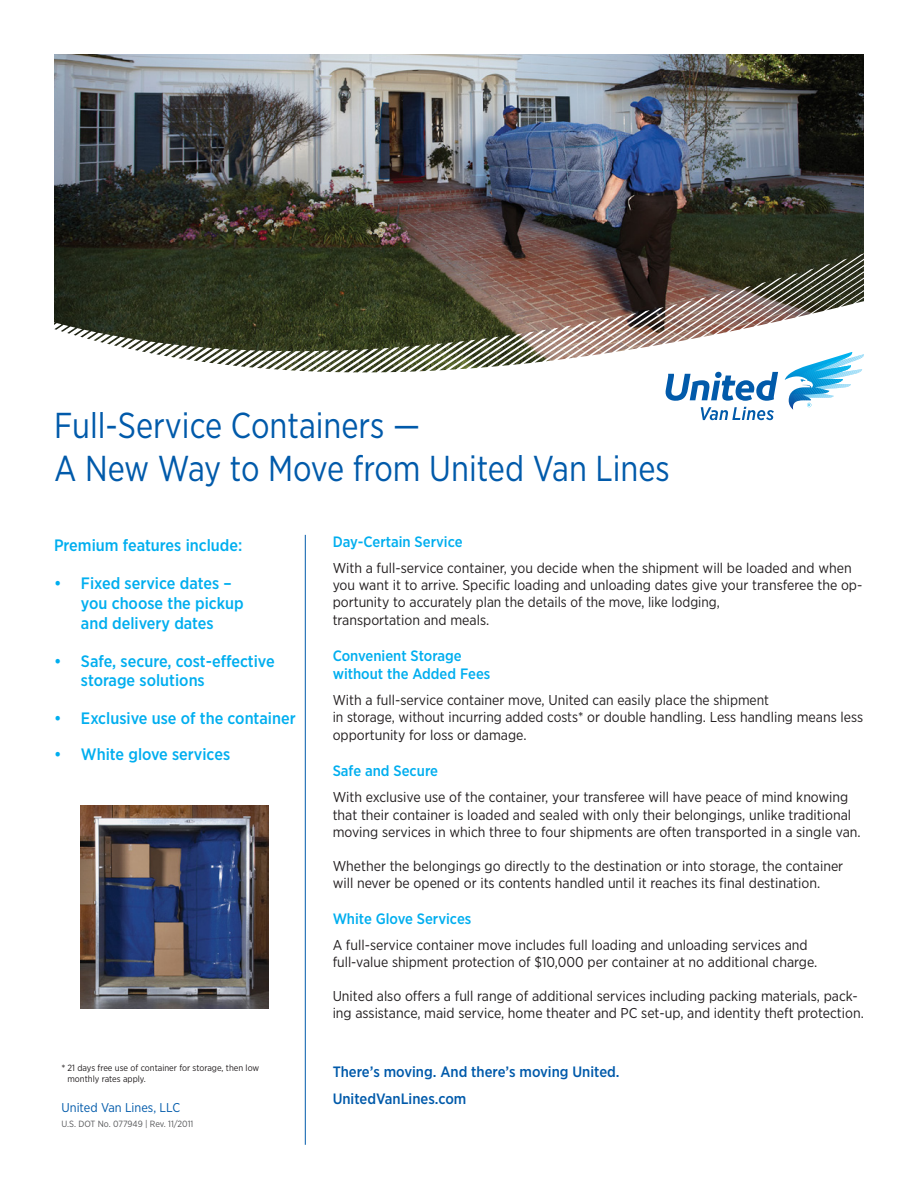
<style>
.page{position:relative;width:918px;height:1188px;background:#fff}
.page>*{position:absolute;margin:0;border:0;box-sizing:border-box;transform-origin:0 0}
.t1{font:36px "Gotham Narrow";color:#015aaa;scale:.93 1}
.t2{font:500 16.5px/19.8px "Gotham Narrow";color:#00aeef}
.t3{font:500 15px/18px "Gotham Narrow";color:#00aeef}
.t4{font:500 15px "Gotham Narrow";color:#015aaa}
.t5{font:14.25px/17.1px "Gotham Narrow";color:#231f20}
.t6{font:12.75px "Gotham Narrow";color:#015aaa}
.t7{font:9px/10.8px "Gotham Narrow";color:#231f20}
.t8{font:9px "Gotham Narrow";letter-spacing:-.005em;color:#57585a}
.s1{font-size:10.5px}
</style>
<div class="page">
<img style="left:54px;top:54px;width:809px;height:198px">
<img style="left:80px;top:805px;width:188px;height:203px">
<svg style="left:54px;top:252px;width:810px;height:169px"></svg>
<svg style="left:665px;top:372px;width:113px;height:29px"></svg>
<svg style="left:785px;top:352px;width:79px;height:58px"></svg>
<svg style="left:701px;top:407px;width:73px;height:13px"></svg>
<hr style="left:305px;top:535px;width:1px;height:610px;background:#015aaa">
<p class="t1" style="left:54px;top:403px;width:395px">Full-Service Containers —</p>
<p class="t1" style="left:54px;top:446px;width:664px">A New Way to Move from United Van Lines</p>
<p class="t2" style="left:54px;top:535px;width:190px">Premium features include:</p>
<p class="t2" style="left:81px;top:573px;width:164px;text-indent:-27px">• Fixed service dates – you choose the pickup and delivery dates</p>
<p class="t2" style="left:81px;top:651px;width:195px;text-indent:-27px">• Safe, secure, cost-effective storage solutions</p>
<p class="t2" style="left:54px;top:708px;width:243px">• Exclusive use of the container</p>
<p class="t2" style="left:54px;top:744px;width:178px">• White glove services</p>
<p class="t7" style="left:68px;top:1062px;width:193px;text-indent:-6px"><span class="s1">*</span> 21 days free use of container for storage, then low monthly rates apply.</p>
<p class="t6" style="left:62px;top:1100px;width:120px">United Van Lines, LLC</p>
<p class="t8" style="left:62px;top:1119px;width:134px">U.S. DOT No. 077949 | Rev. 11/2011</p>
<p class="t3" style="left:333px;top:532px;width:131px">Day-Certain Service</p>
<p class="t5" style="left:333px;top:559px;width:531px">With a full-service container, you decide when the shipment will be loaded and when you want it to arrive. Specific loading and unloading dates give your transferee the op&shy;portunity to accurately plan the details of the move, like lodging,<br>transportation and meals.</p>
<p class="t3" style="left:333px;top:647px;width:159px">Convenient Storage without the Added Fees</p>
<p class="t5" style="left:333px;top:691px;width:532px;line-height:17.5px">With a full-service container move, United can easily place the shipment<br>in storage, without incurring added costs* or double handling. Less handling means less opportunity for loss or damage.</p>
<p class="t3" style="left:333px;top:762px;width:107px">Safe and Secure</p>
<p class="t5" style="left:333px;top:789px;width:529px">With exclusive use of the container, your transferee will have peace of mind knowing that their container is loaded and sealed with only their belongings, unlike traditional moving services in which three to four shipments are often transported in a single van.</p>
<p class="t5" style="left:333px;top:857px;width:512px">Whether the belongings go directly to the destination or into storage, the container will never be opened or its contents handled until it reaches its final destination.</p>
<p class="t3" style="left:333px;top:909px;width:140px">White Glove Services</p>
<p class="t5" style="left:333px;top:936px;width:486px">A full-service container move includes full loading and unloading services and full-value shipment protection of $10,000 per container at no additional charge.</p>
<p class="t5" style="left:333px;top:988px;width:533px">United also offers a full range of additional services including packing materials, pack&shy;ing assistance, maid service, home theater and PC set-up, and identity theft protection.</p>
<p class="t4" style="left:333px;top:1062px;width:289px">There’s moving. And there’s moving United.</p>
<p class="t4" style="left:333px;top:1089px;width:135px">UnitedVanLines.com</p>
</div>
